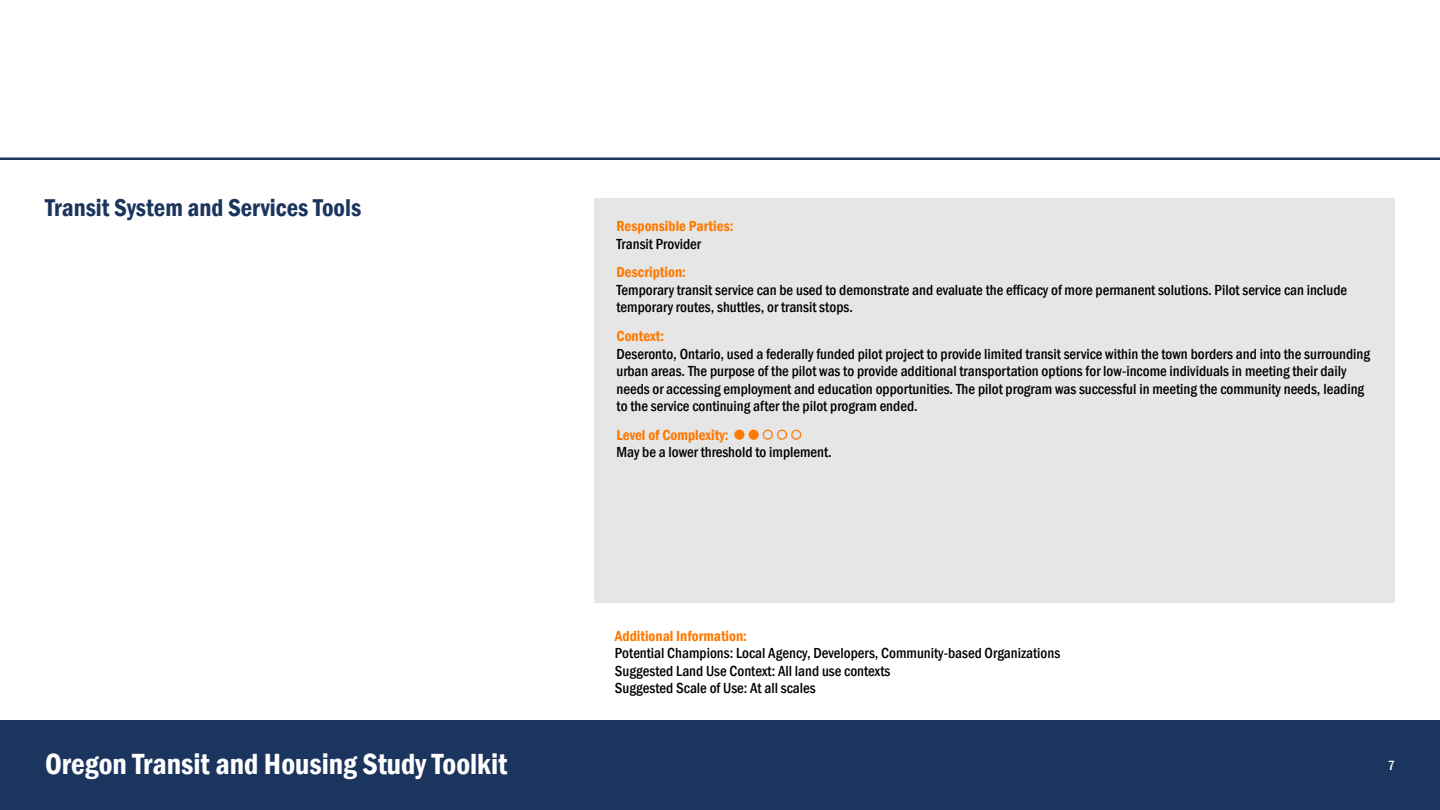
<style>
.page{position:relative;width:1440px;height:810px;background:#fff}
.page>*{position:absolute;margin:0;border:0;box-sizing:border-box;transform-origin:0 0}
.t1{font:600 condensed 30px "Franklin Gothic";color:#fff}
.t2{font:600 condensed 25px "Franklin Gothic";color:#1c355e}
.t3{font:500 condensed 15px/17.5px "Franklin Gothic";color:#000}
.t4{font:600 condensed 15px "Franklin Gothic";color:#ff7900}
.t5{font:500 condensed 13.75px "Franklin Gothic";color:#fff}
</style>
<div class="page">
<div style="left:0;top:720px;width:1440px;height:90px;background:#1c355e"></div>
<hr style="left:0;top:158px;width:1440px;height:2px;background:#1c355e">
<div style="left:594px;top:198px;width:801px;height:405px;background:#e6e6e6"></div>
<div style="left:734px;top:430px;width:10px;height:10px;background:#ff7900;border-radius:50%"></div>
<div style="left:749px;top:430px;width:10px;height:10px;background:#ff7900;border-radius:50%"></div>
<div style="left:763px;top:430px;width:10px;height:10px;border:1px solid #ff7900;border-radius:50%"></div>
<div style="left:777px;top:430px;width:10px;height:10px;border:1px solid #ff7900;border-radius:50%"></div>
<div style="left:791px;top:430px;width:10px;height:10px;border:1px solid #ff7900;border-radius:50%"></div>
<h2 class="t2" style="left:45px;top:190px;width:318px">Transit System and Services Tools</h2>
<h1 class="t1" style="left:45px;top:744px;width:464px">Oregon Transit and Housing Study Toolkit</h1>
<p class="t4" style="left:617px;top:216px;width:119px">Responsible Parties:</p>
<p class="t3" style="left:617px;top:235px;width:86px">Transit Provider</p>
<p class="t4" style="left:617px;top:262px;width:71px">Description:</p>
<p class="t3" style="left:617px;top:281px;width:732px">Temporary transit service can be used to demonstrate and evaluate the efficacy of more permanent solutions. Pilot service can include temporary routes, shuttles, or transit stops.</p>
<p class="t4" style="left:617px;top:326px;width:49px">Context:</p>
<p class="t3" style="left:617px;top:345px;width:755px">Deseronto, Ontario, used a federally funded pilot project to provide limited transit service within the town borders and into the surrounding urban areas. The purpose of the pilot was to provide additional transportation options for low-income individuals in meeting their daily needs or accessing employment and education opportunities. The pilot program was successful in meeting the community needs, leading to the service continuing after the pilot program ended.</p>
<p class="t4" style="left:617px;top:425px;width:114px">Level of Complexity:</p>
<p class="t3" style="left:617px;top:443px;width:217px">May be a lower threshold to implement.</p>
<p class="t4" style="left:615px;top:625px;width:134px">Additional Information:</p>
<p class="t3" style="left:615px;top:644px;width:447px">Potential Champions: Local Agency, Developers, Community-based Organizations<br>Suggested Land Use Context: All land use contexts<br>Suggested Scale of Use: At all scales</p>
<p class="t5" style="left:1388px;top:756px;width:9px">7</p>
</div>
